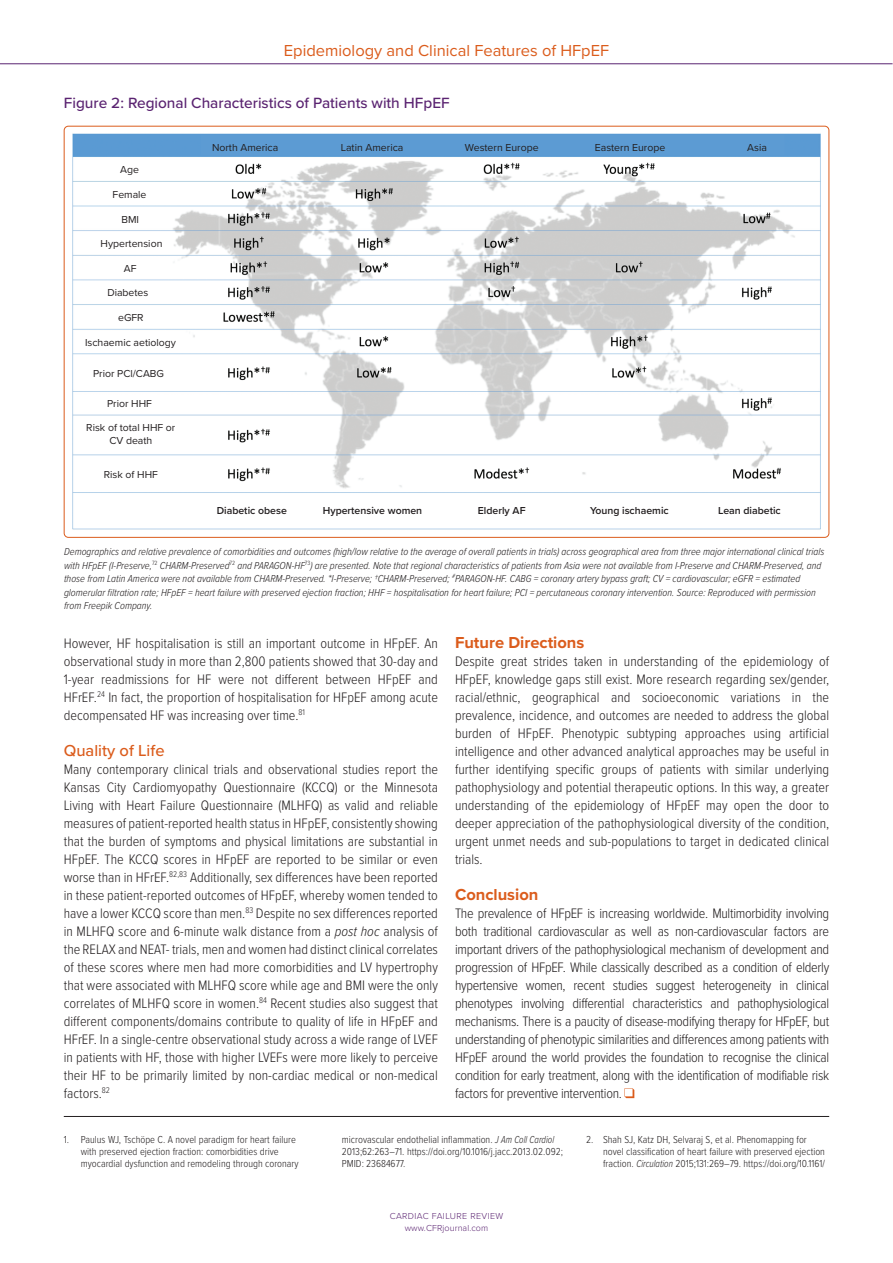
<style>
.page{position:relative;width:893px;height:1263px;background:#fff}
.page>*{position:absolute;margin:0;border:0;box-sizing:border-box;transform-origin:0 0}
.t1{font:16.5px "Proxima Nova";color:#db5c1c}
._09a_HEADING_A{font:700 16.5px "Proxima Nova";color:#db5c1c}
._09b_HEADING_B{font:500 16.5px "Proxima Nova";color:#db5c1c}
._11_FIG-TABLE_HEADIN{font:500 15.3px "Proxima Nova";color:#5a2371}
._10_BODY_TEXT{font:300 14.25px/18px "Proxima Nova Cond";color:#231f20;text-align:justify}
._11a_CAPTION_FIG-TAB{font:italic 300 10.5px/13.5px "Proxima Nova Cond";color:#231f20}
.t2{font:300 10.5px/12px "Proxima Nova Cond";color:#231f20}
.t3{font:10.5px/12.6px "Proxima Nova";color:#231f20;text-align:center}
.t4{font:600 10.5px "Proxima Nova";color:#231f20}
.t5{font:300 9px/12.8px "Proxima Nova";letter-spacing:.01em;color:#5a2371;text-align:center}
.s1{font-style:italic}
</style>
<div class="page">
<hr style="left:0;top:64px;width:892px;height:1px;background:#5a2371">
<svg style="left:624px;top:1088px;width:10px;height:10px"></svg>
<img style="left:72px;top:133px;width:749px;height:397px">
<hr style="left:64px;top:1116px;width:765px;height:1px;background:#231f20">
<p class="t1" style="left:284px;top:38px;width:327px">Epidemiology and Clinical Features of HFpEF</p>
<p class="_11_FIG-TABLE_HEADIN" style="left:64px;top:91px;width:387px">Figure 2: Regional Characteristics of Patients with HFpEF</p>
<p class="t3" style="left:212px;top:141px;width:68px">North America</p>
<p class="t3" style="left:341px;top:141px;width:64px">Latin America</p>
<p class="t3" style="left:465px;top:141px;width:75px">Western Europe</p>
<p class="t3" style="left:595px;top:141px;width:72px">Eastern Europe</p>
<p class="t3" style="left:747px;top:141px;width:21px">Asia</p>
<p class="t3" style="left:120px;top:163px;width:20px">Age</p>
<p class="t3" style="left:113px;top:188px;width:35px">Female</p>
<p class="t3" style="left:121px;top:213px;width:19px">BMI</p>
<p class="t3" style="left:101px;top:236px;width:63px">Hypertension</p>
<p class="t3" style="left:124px;top:262px;width:14px">AF</p>
<p class="t3" style="left:107px;top:286px;width:43px">Diabetes</p>
<p class="t3" style="left:118px;top:311px;width:27px">eGFR</p>
<p class="t3" style="left:85px;top:336px;width:93px">Ischaemic aetiology</p>
<p class="t3" style="left:93px;top:367px;width:72px">Prior PCl/CABG</p>
<p class="t3" style="left:107px;top:397px;width:46px">Prior HHF</p>
<p class="t3" style="left:86px;top:421px;width:91px">Risk of total HHF or<br>CV death</p>
<p class="t3" style="left:104px;top:467px;width:56px">Risk of HHF</p>
<p class="t4" style="left:217px;top:502px;width:72px">Diabetic obese</p>
<p class="t4" style="left:323px;top:502px;width:101px">Hypertensive women</p>
<p class="t4" style="left:478px;top:502px;width:49px">Elderly AF</p>
<p class="t4" style="left:590px;top:502px;width:80px">Young ischaemic</p>
<p class="t4" style="left:718px;top:502px;width:64px">Lean diabetic</p>
<p class="_11a_CAPTION_FIG-TAB" style="left:64px;top:545px;width:762px">Demographics and relative prevalence of comorbidities and outcomes (high/low relative to the average of overall patients in trials) across geographical area from three major international clinical trials with HFpEF (I-Preserve,<sup>72</sup> CHARM-Preserved<sup>72</sup> and PARAGON-HF<sup>73</sup>) are presented. Note that regional characteristics of patients from Asia were not available from I-Preserve and CHARM-Preserved, and those from Latin America were not available from CHARM-Preserved. *I-Preserve; †CHARM-Preserved; <sup>#</sup>PARAGON-HF. CABG = coronary artery bypass graft; CV = cardiovascular; eGFR = estimated glomerular filtration rate; HFpEF = heart failure with preserved ejection fraction; HHF = hospitalisation for heart failure; PCI = percutaneous coronary intervention. Source: Reproduced with permission from Freepik Company.</p>
<p class="_10_BODY_TEXT" style="left:64px;top:634px;width:376px">However, HF hospitalisation is still an important outcome in HFpEF. An observational study in more than 2,800 patients showed that 30-day and 1-year readmissions for HF were not different between HFpEF and HFrEF.<sup>24</sup> In fact, the proportion of hospitalisation for HFpEF among acute decompensated HF was increasing over time.<sup>81</sup></p>
<p class="_09b_HEADING_B" style="left:64px;top:738px;width:102px">Quality of Life</p>
<p class="_10_BODY_TEXT" style="left:64px;top:760px;width:376px">Many contemporary clinical trials and observational studies report the Kansas City Cardiomyopathy Questionnaire (KCCQ) or the Minnesota Living with Heart Failure Questionnaire (MLHFQ) as valid and reliable measures of patient-reported health status in HFpEF, consistently showing that the burden of symptoms and physical limitations are substantial in HFpEF. The KCCQ scores in HFpEF are reported to be similar or even worse than in HFrEF.<sup>82,83</sup> Additionally, sex differences have been reported in these patient-reported outcomes of HFpEF, whereby women tended to have a lower KCCQ score than men.<sup>83</sup> Despite no sex differences reported in MLHFQ score and 6-minute walk distance from a <span class="s1">post hoc</span> analysis of the RELAX and NEAT- trials, men and women had distinct clinical correlates of these scores where men had more comorbidities and LV hypertrophy that were associated with MLHFQ score while age and BMI were the only correlates of MLHFQ score in women.<sup>84</sup> Recent studies also suggest that different components/domains contribute to quality of life in HFpEF and HFrEF. In a single-centre observational study across a wide range of LVEF in patients with HF, those with higher LVEFs were more likely to perceive their HF to be primarily limited by non-cardiac medical or non-medical factors.<sup>82</sup></p>
<p class="_09a_HEADING_A" style="left:455px;top:630px;width:131px">Future Directions</p>
<p class="_10_BODY_TEXT" style="left:455px;top:652px;width:376px">Despite great strides taken in understanding of the epidemiology of HFpEF, knowledge gaps still exist. More research regarding sex/gender, racial/ethnic, geographical and socioeconomic variations in the prevalence, incidence, and outcomes are needed to address the global burden of HFpEF. Phenotypic subtyping approaches using artificial intelligence and other advanced analytical approaches may be useful in further identifying specific groups of patients with similar underlying pathophysiology and potential therapeutic options. In this way, a greater understanding of the epidemiology of HFpEF may open the door to deeper appreciation of the pathophysiological diversity of the condition, urgent unmet needs and sub-populations to target in dedicated clinical trials.</p>
<p class="_09a_HEADING_A" style="left:455px;top:882px;width:85px">Conclusion</p>
<p class="_10_BODY_TEXT" style="left:455px;top:904px;width:376px">The prevalence of HFpEF is increasing worldwide. Multimorbidity involving both traditional cardiovascular as well as non-cardiovascular factors are important drivers of the pathophysiological mechanism of development and progression of HFpEF. While classically described as a condition of elderly hypertensive women, recent studies suggest heterogeneity in clinical phenotypes involving differential characteristics and pathophysiological mechanisms. There is a paucity of disease-modifying therapy for HFpEF, but understanding of phenotypic similarities and differences among patients with HFpEF around the world provides the foundation to recognise the clinical condition for early treatment, along with the identification of modifiable risk factors for preventive intervention.</p>
<p class="t2" style="left:81px;top:1132px;width:219px;text-indent:-17px">1. Paulus WJ, Tschöpe C. A novel paradigm for heart failure with preserved ejection fraction: comorbidities drive myocardial dysfunction and remodeling through coronary</p>
<p class="t2" style="left:342px;top:1132px;width:223px">microvascular endothelial inflammation. <span class="s1">J Am Coll Cardiol<br></span>2013;62:263–71. https://doi.org/10.1016/j.jacc.2013.02.092;<br>PMID: 23684677.</p>
<p class="t2" style="left:603px;top:1132px;width:223px;text-indent:-17px">2. Shah SJ, Katz DH, Selvaraj S, et al. Phenomapping for novel classification of heart failure with preserved ejection fraction. <span class="s1">Circulation</span> 2015;131:269–79. https://doi.org/10.1161/</p>
<p class="t5" style="left:390px;top:1209px;width:115px">CARDIAC FAILURE REVIEW www.CFRjournal.com</p>
</div>
